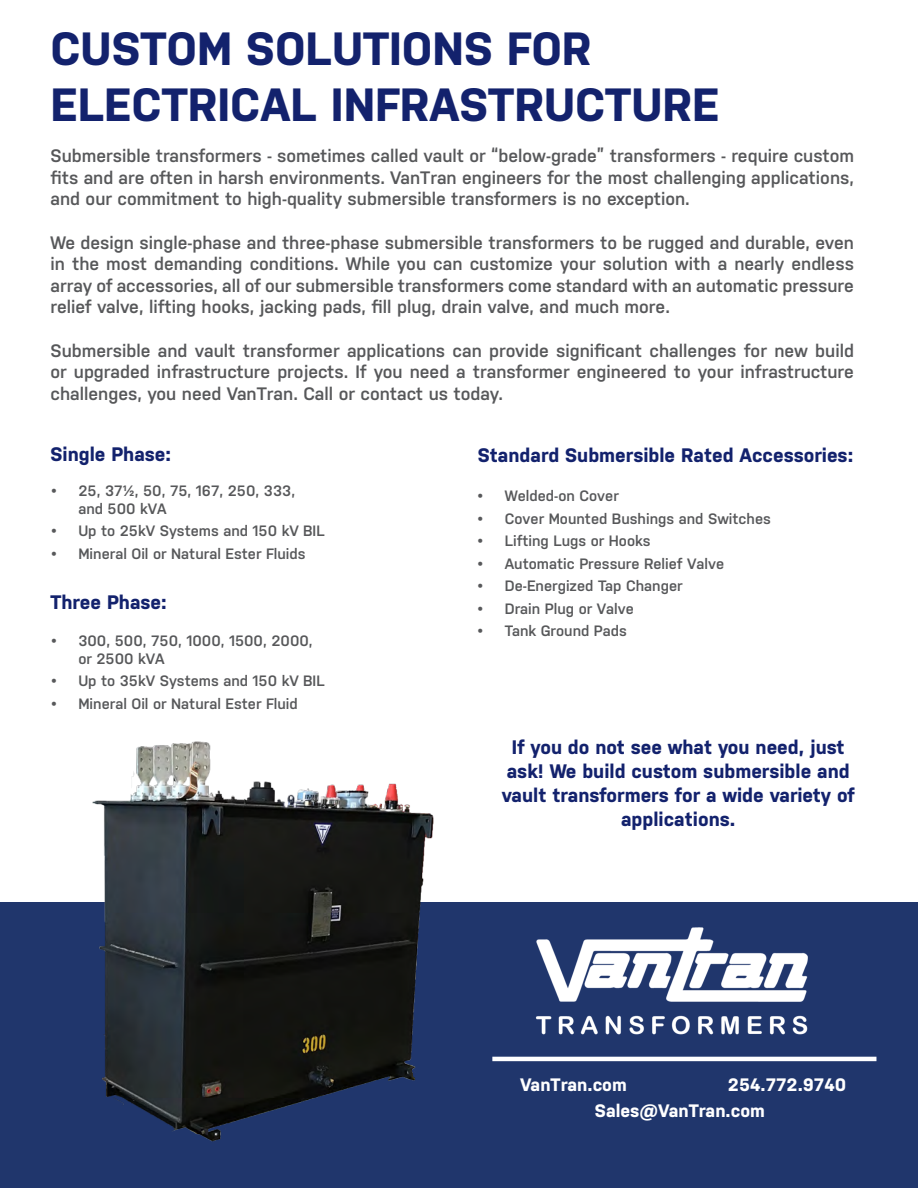
<style>
.page{position:relative;width:918px;height:1188px;background:#fff}
.page>*{position:absolute;margin:0;border:0;box-sizing:border-box;transform-origin:0 0}
.t1{font:700 46.5px/55.8px "Nudista";color:#13226d}
.t2{font:700 19.5px/24px "Nudista";color:#13226d;text-align:center}
.t3{font:600 18px/21.6px "Nudista";color:#57585a;text-align:justify}
.t4{font:700 18px/25.8px "Nudista";color:#fff}
.t5{font:600 15px/18px "Nudista";color:#57585a}
</style>
<div class="page">
<div style="left:0;top:903px;width:918px;height:285px;background:#20366c"></div>
<img style="left:535px;top:927px;width:273px;height:108px">
<hr style="left:492px;top:1057px;width:384px;height:4px;background:#fff">
<img style="left:61px;top:741px;width:400px;height:401px">
<h1 class="t1" style="left:51px;top:20px;width:670px">CUSTOM SOLUTIONS FOR<br>ELECTRICAL INFRASTRUCTURE</h1>
<p class="t3" style="left:51px;top:145px;width:805px">Submersible transformers - sometimes called vault or “below-grade” transformers - require custom fits and are often in harsh environments. VanTran engineers for the most challenging applications, and our commitment to high-quality submersible transformers is no exception.</p>
<p class="t3" style="left:51px;top:231px;width:805px">We design single-phase and three-phase submersible transformers to be rugged and durable, even in the most demanding conditions. While you can customize your solution with a nearly endless array of accessories, all of our submersible transformers come standard with an automatic pressure relief valve, lifting hooks, jacking pads, fill plug, drain valve, and much more.</p>
<p class="t3" style="left:51px;top:339px;width:805px">Submersible and vault transformer applications can provide significant challenges for new build or upgraded infrastructure projects. If you need a transformer engineered to your infrastructure challenges, you need VanTran. Call or contact us today.</p>
<p class="t2" style="left:51px;top:442px;width:122px">Single Phase:</p>
<p class="t5" style="left:78px;top:481px;width:218px;text-indent:-27px">• 25, 37½, 50, 75, 167, 250, 333, and 500 kVA</p>
<p class="t5" style="left:51px;top:522px;width:275px">• Up to 25kV Systems and 150 kV BIL</p>
<p class="t5" style="left:51px;top:544px;width:256px">• Mineral Oil or Natural Ester Fluids</p>
<p class="t2" style="left:51px;top:590px;width:118px">Three Phase:</p>
<p class="t5" style="left:78px;top:632px;width:236px;text-indent:-27px">• 300, 500, 750, 1000, 1500, 2000, or 2500 kVA</p>
<p class="t5" style="left:51px;top:672px;width:275px">• Up to 35kV Systems and 150 kV BIL</p>
<p class="t5" style="left:51px;top:695px;width:248px">• Mineral Oil or Natural Ester Fluid</p>
<p class="t2" style="left:478px;top:443px;width:377px">Standard Submersible Rated Accessories:</p>
<p class="t5" style="left:478px;top:487px;width:143px">• Welded-on Cover</p>
<p class="t5" style="left:478px;top:509px;width:295px">• Cover Mounted Bushings and Switches</p>
<p class="t5" style="left:478px;top:532px;width:174px">• Lifting Lugs or Hooks</p>
<p class="t5" style="left:478px;top:554px;width:248px">• Automatic Pressure Relief Valve</p>
<p class="t5" style="left:478px;top:577px;width:206px">• De-Energized Tap Changer</p>
<p class="t5" style="left:478px;top:599px;width:158px">• Drain Plug or Valve</p>
<p class="t5" style="left:478px;top:622px;width:151px">• Tank Ground Pads</p>
<p class="t2" style="left:502px;top:735px;width:355px">If you do not see what you need, just ask! We build custom submersible and vault transformers for a wide variety of applications.</p>
<p class="t4" style="left:595px;top:1072px;width:253px;text-indent:133px">254.772.9740<br>Sales@VanTran.com</p>
<p class="t4" style="left:520px;top:1072px;width:108px">VanTran.com</p>
</div>
